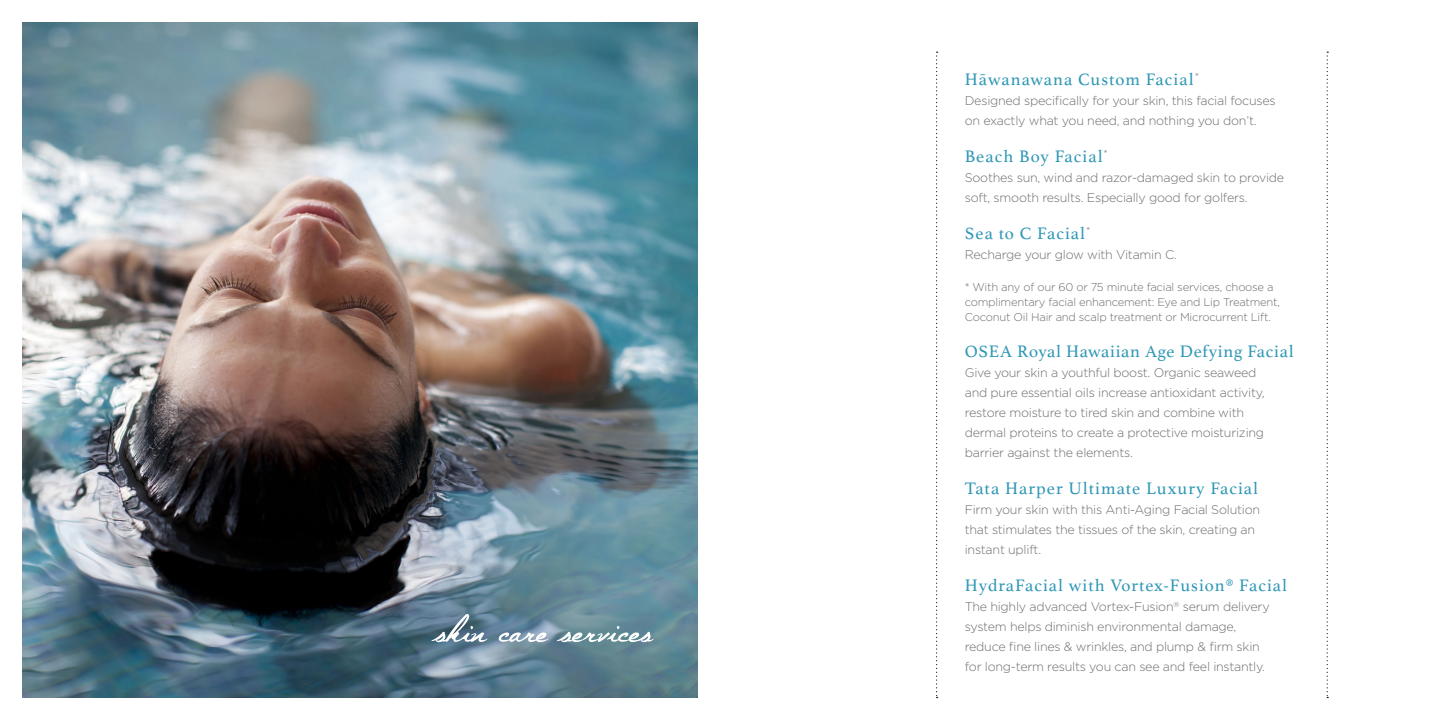
<style>
.page{position:relative;width:1440px;height:720px;background:#fff}
.page>*{position:absolute;margin:0;border:0;box-sizing:border-box;transform-origin:0 0}
.t1{font:75px "The Constellation of Heracles";color:#fff}
.t2{font:17.5px "Athelas";letter-spacing:.06em;color:#2e97b4}
.t3{font:17.5px "Athelas";letter-spacing:.04em;color:#2e97b4}
.t4{font:300 12.5px/20px "Gotham HTF";letter-spacing:-.02em;color:#6c6d70}
.t5{font:300 11.25px/15px "Gotham HTF";letter-spacing:-.02em;color:#6c6d70}
</style>
<div class="page">
<img style="left:22px;top:22px;width:676px;height:676px">
<svg style="left:936px;top:52px;width:2px;height:646px"></svg>
<svg style="left:1327px;top:52px;width:1px;height:646px"></svg>
<p class="t1" style="left:436px;top:572px;width:218px">skin care services</p>
<p class="t2" style="left:965px;top:65px;width:236px">Hāwanawana Custom Facial<sup>*</sup></p>
<p class="t4" style="left:965px;top:90px;width:313px">Designed specifically for your skin, this facial focuses on exactly what you need, and nothing you don’t.</p>
<p class="t2" style="left:965px;top:142px;width:145px">Beach Boy Facial<sup>*</sup></p>
<p class="t4" style="left:965px;top:167px;width:321px">Soothes sun, wind and razor-damaged skin to provide soft, smooth results. Especially good for golfers.</p>
<p class="t2" style="left:965px;top:219px;width:127px">Sea to C Facial<sup>*</sup></p>
<p class="t4" style="left:965px;top:244px;width:214px">Recharge your glow with Vitamin C.</p>
<p class="t5" style="left:965px;top:279px;width:317px">* With any of our 60 or 75 minute facial services, choose a complimentary facial enhancement: Eye and Lip Treatment,<br>Coconut Oil Hair and scalp treatment or Microcurrent Lift.</p>
<p class="t3" style="left:965px;top:338px;width:330px">OSEA Royal Hawaiian Age Defying Facial</p>
<p class="t4" style="left:965px;top:363px;width:302px">Give your skin a youthful boost. Organic seaweed and pure essential oils increase antioxidant activity, restore moisture to tired skin and combine with dermal proteins to create a protective moisturizing barrier against the elements.</p>
<p class="t2" style="left:965px;top:475px;width:295px">Tata Harper Ultimate Luxury Facial</p>
<p class="t4" style="left:965px;top:500px;width:297px">Firm your skin with this Anti-Aging Facial Solution that stimulates the tissues of the skin, creating an instant uplift.</p>
<p class="t2" style="left:965px;top:572px;width:324px">HydraFacial with Vortex-Fusion® Facial</p>
<p class="t4" style="left:965px;top:597px;width:306px">The highly advanced Vortex-Fusion<sup>®</sup> serum delivery system helps diminish environmental damage, reduce fine lines &amp; wrinkles, and plump &amp; firm skin for long-term results you can see and feel instantly.</p>
</div>
